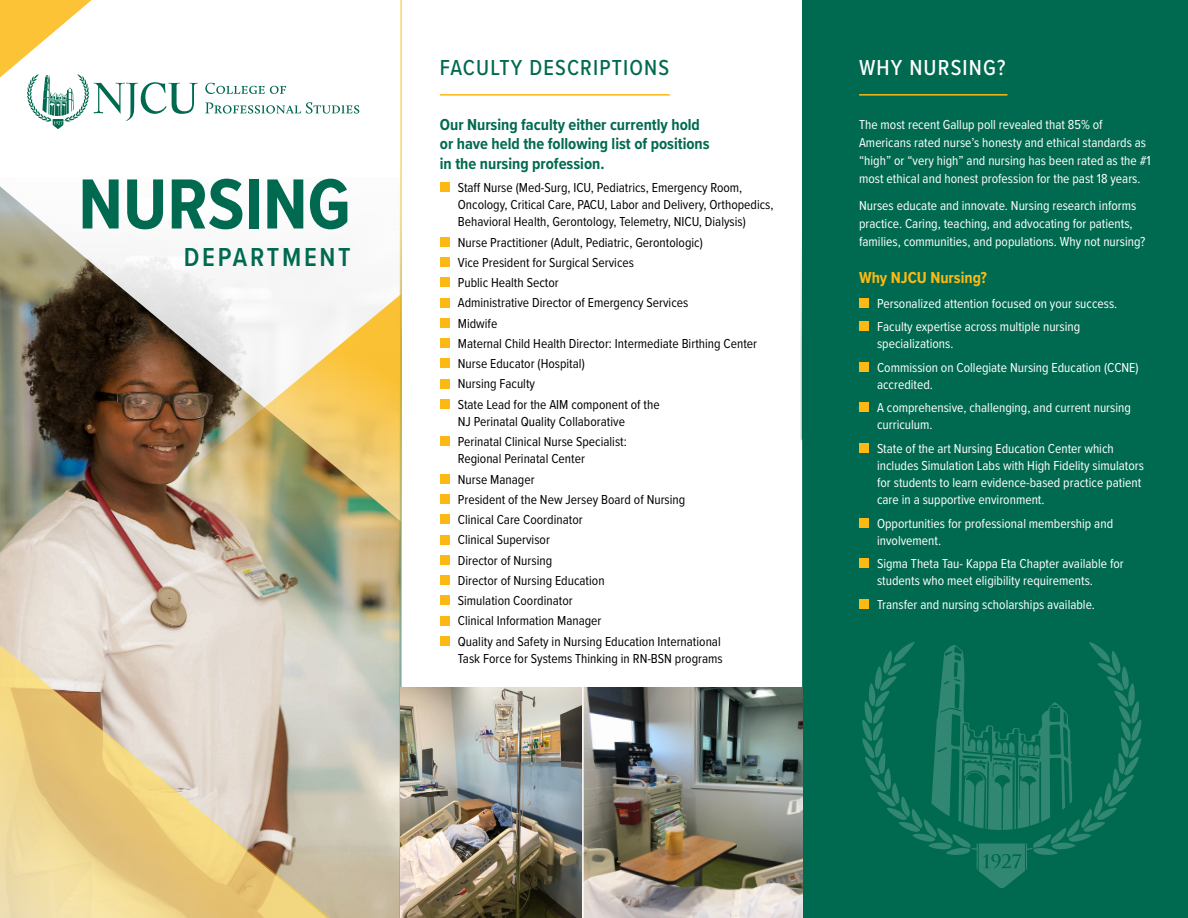
<style>
.page{position:relative;width:1188px;height:918px;background:#fff}
.page>*{position:absolute;margin:0;border:0;box-sizing:border-box;transform-origin:0 0}
.t1{font:700 73.5px "Proxima Nova Cond";color:#006a50}
.t2{font:600 27px "Proxima Nova Cond";letter-spacing:.1em;color:#006a50}
.t3{font:500 22.5px "Proxima Nova Cond";letter-spacing:.05em;color:#006a50}
.t4{font:500 22.5px "Proxima Nova Cond";letter-spacing:.05em;color:#fff}
.t5{font:700 16.5px/19.5px "Proxima Nova Cond";color:#006a50}
.t6{font:700 16.5px "Proxima Nova Cond";color:#fdb913}
.t7{font:13.5px/17.2px "Proxima Nova Cond";color:#fff}
.t8{font:13.5px/17.2px "Proxima Nova Cond";color:#000}
</style>
<div class="page">
<svg style="left:0;top:0;width:401px;height:177px"></svg>
<img style="left:0;top:185px;width:401px;height:733px">
<svg style="left:0;top:636px;width:339px;height:282px;background:#dfcca2"></svg>
<svg style="left:27px;top:74px;width:171px;height:55px"></svg>
<svg style="left:205px;top:83px;width:81px;height:11px"></svg>
<svg style="left:205px;top:102px;width:154px;height:12px"></svg>
<div style="left:802px;top:0;width:386px;height:918px;background:#006a50"></div>
<hr style="left:440px;top:94px;width:230px;height:2px;background:#fdb913">
<div style="left:440px;top:183px;width:9px;height:9px;background:#fdb913"></div>
<div style="left:440px;top:237px;width:9px;height:10px;background:#fdb913"></div>
<div style="left:440px;top:258px;width:9px;height:9px;background:#fdb913"></div>
<div style="left:440px;top:278px;width:9px;height:9px;background:#fdb913"></div>
<div style="left:440px;top:298px;width:9px;height:9px;background:#fdb913"></div>
<div style="left:440px;top:318px;width:9px;height:10px;background:#fdb913"></div>
<div style="left:440px;top:339px;width:9px;height:9px;background:#fdb913"></div>
<div style="left:440px;top:359px;width:9px;height:9px;background:#fdb913"></div>
<div style="left:440px;top:379px;width:9px;height:9px;background:#fdb913"></div>
<div style="left:440px;top:399px;width:9px;height:10px;background:#fdb913"></div>
<div style="left:440px;top:437px;width:9px;height:9px;background:#fdb913"></div>
<div style="left:440px;top:474px;width:9px;height:10px;background:#fdb913"></div>
<div style="left:440px;top:495px;width:9px;height:9px;background:#fdb913"></div>
<div style="left:440px;top:515px;width:9px;height:9px;background:#fdb913"></div>
<div style="left:440px;top:535px;width:9px;height:9px;background:#fdb913"></div>
<div style="left:440px;top:555px;width:9px;height:10px;background:#fdb913"></div>
<div style="left:440px;top:576px;width:9px;height:9px;background:#fdb913"></div>
<div style="left:440px;top:596px;width:9px;height:9px;background:#fdb913"></div>
<div style="left:440px;top:616px;width:9px;height:9px;background:#fdb913"></div>
<div style="left:440px;top:636px;width:9px;height:10px;background:#fdb913"></div>
<div style="left:859px;top:299px;width:9px;height:9px;background:#fdb913"></div>
<div style="left:859px;top:322px;width:9px;height:9px;background:#fdb913"></div>
<div style="left:859px;top:362px;width:9px;height:10px;background:#fdb913"></div>
<div style="left:859px;top:403px;width:9px;height:9px;background:#fdb913"></div>
<div style="left:859px;top:443px;width:9px;height:10px;background:#fdb913"></div>
<div style="left:859px;top:518px;width:9px;height:10px;background:#fdb913"></div>
<div style="left:859px;top:559px;width:9px;height:9px;background:#fdb913"></div>
<div style="left:859px;top:599px;width:9px;height:10px;background:#fdb913"></div>
<hr style="left:859px;top:94px;width:148px;height:2px;background:#fdb913">
<img style="left:401px;top:687px;width:181px;height:231px">
<img style="left:584px;top:687px;width:218px;height:231px">
<svg style="left:862px;top:642px;width:280px;height:246px"></svg>
<h2 class="t1" style="left:78px;top:150px;width:274px">NURSING</h2>
<h2 class="t2" style="left:184px;top:237px;width:168px">DEPARTMENT</h2>
<h1 class="t3" style="left:440px;top:51px;width:231px">FACULTY DESCRIPTIONS</h1>
<h2 class="t5" style="left:440px;top:114px;width:271px">Our Nursing faculty either currently hold or have held the following list of positions in the nursing profession.</h2>
<p class="t8" style="left:458px;top:178px;width:317px">Staff Nurse (Med-Surg, ICU, Pediatrics, Emergency Room,<br>Oncology, Critical Care, PACU, Labor and Delivery, Orthopedics,<br>Behavioral Health, Gerontology, Telemetry, NICU, Dialysis)</p>
<p class="t8" style="left:458px;top:233px;width:247px">Nurse Practitioner (Adult, Pediatric, Gerontologic)</p>
<p class="t8" style="left:458px;top:253px;width:178px">Vice President for Surgical Services</p>
<p class="t8" style="left:458px;top:273px;width:102px">Public Health Sector</p>
<p class="t8" style="left:458px;top:294px;width:232px">Administrative Director of Emergency Services</p>
<p class="t8" style="left:458px;top:314px;width:41px">Midwife</p>
<p class="t8" style="left:458px;top:334px;width:301px">Maternal Child Health Director: Intermediate Birthing Center</p>
<p class="t8" style="left:458px;top:354px;width:128px">Nurse Educator (Hospital)</p>
<p class="t8" style="left:458px;top:375px;width:79px">Nursing Faculty</p>
<p class="t8" style="left:458px;top:395px;width:203px">State Lead for the AIM component of the<br>NJ Perinatal Quality Collaborative</p>
<p class="t8" style="left:458px;top:432px;width:171px">Perinatal Clinical Nurse Specialist:<br>Regional Perinatal Center</p>
<p class="t8" style="left:458px;top:470px;width:78px">Nurse Manager</p>
<p class="t8" style="left:458px;top:490px;width:229px">President of the New Jersey Board of Nursing</p>
<p class="t8" style="left:458px;top:510px;width:126px">Clinical Care Coordinator</p>
<p class="t8" style="left:458px;top:531px;width:94px">Clinical Supervisor</p>
<p class="t8" style="left:458px;top:551px;width:96px">Director of Nursing</p>
<p class="t8" style="left:458px;top:571px;width:148px">Director of Nursing Education</p>
<p class="t8" style="left:458px;top:591px;width:116px">Simulation Coordinator</p>
<p class="t8" style="left:458px;top:612px;width:145px">Clinical Information Manager</p>
<p class="t8" style="left:458px;top:632px;width:266px">Quality and Safety in Nursing Education International<br>Task Force for Systems Thinking in RN-BSN programs</p>
<h1 class="t4" style="left:859px;top:51px;width:148px">WHY NURSING?</h1>
<p class="t7" style="left:859px;top:115px;width:293px;line-height:18px">The most recent Gallup poll revealed that 85% of Americans rated nurse’s honesty and ethical standards as “high” or “very high” and nursing has been rated as the #1 most ethical and honest profession for the past 18 years.</p>
<p class="t7" style="left:859px;top:196px;width:288px;line-height:18px">Nurses educate and innovate. Nursing research informs practice. Caring, teaching, and advocating for patients, families, communities, and populations. Why not nursing?</p>
<h2 class="t6" style="left:859px;top:266px;width:129px">Why NJCU Nursing?</h2>
<p class="t7" style="left:877px;top:294px;width:242px">Personalized attention focused on your success.</p>
<p class="t7" style="left:877px;top:317px;width:205px">Faculty expertise across multiple nursing specializations.</p>
<p class="t7" style="left:877px;top:358px;width:263px">Commission on Collegiate Nursing Education (CCNE) accredited.</p>
<p class="t7" style="left:877px;top:398px;width:255px">A comprehensive, challenging, and current nursing curriculum.</p>
<p class="t7" style="left:877px;top:439px;width:268px">State of the art Nursing Education Center which includes Simulation Labs with High Fidelity simulators for students to learn evidence-based practice patient care in a supportive environment.</p>
<p class="t7" style="left:877px;top:514px;width:238px">Opportunities for professional membership and involvement.</p>
<p class="t7" style="left:877px;top:554px;width:248px">Sigma Theta Tau- Kappa Eta Chapter available for students who meet eligibility requirements.</p>
<p class="t7" style="left:877px;top:595px;width:219px">Transfer and nursing scholarships available.</p>
</div>
